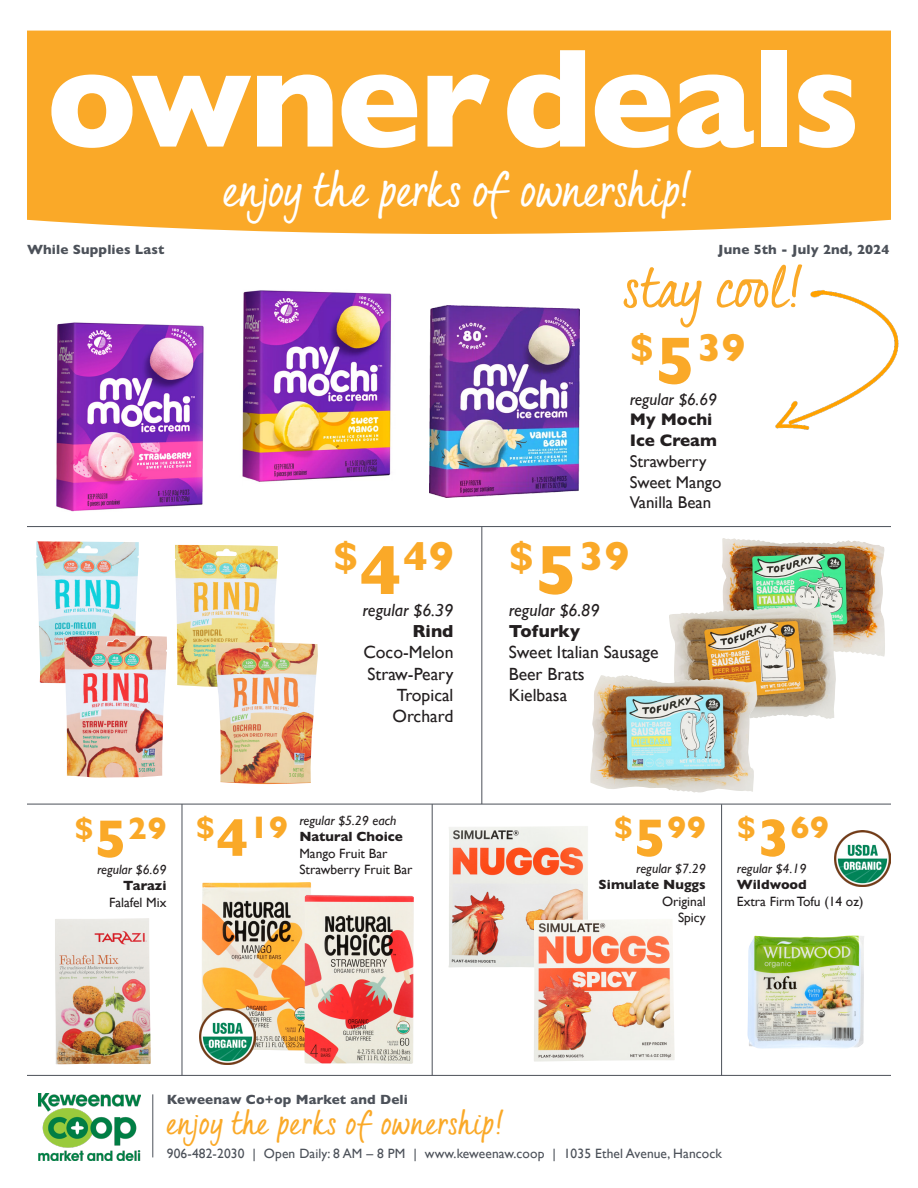
<style>
.page{position:relative;width:918px;height:1188px;background:#fff}
.page>*{position:absolute;margin:0;border:0;box-sizing:border-box;transform-origin:0 0}
.t1{font:800 142.35px "Gill Sans";letter-spacing:-.02em;color:#fff}
.t2{font:57px "Quintus";color:#faa928}
.t3{font:48.15px "Quintus";letter-spacing:.01em;color:#fff}
.t4{font:800 41.25px "Gill Sans";color:#faa928}
.t5{font:800 39.6px "Gill Sans";color:#faa928}
.FOOTER_centered_copy{font:33px "Quintus";letter-spacing:.03em;color:#faa928}
.t6{font:800 31.5px "Gill Sans";letter-spacing:.025em;color:#faa928}
.t7{font:17.7px "Gill Sans";color:#231f20}
.t8{font:italic 17.7px "Gill Sans";color:#231f20}
.t9{font:800 17.7px "Gill Sans";color:#231f20}
.t10{font:16.95px "Gill Sans";color:#231f20}
.t11{font:800 16.95px "Gill Sans";color:#231f20}
.t12{font:italic 16.95px "Gill Sans";color:#231f20}
.t13{font:13.5px "Gill Sans";color:#231f20}
.FOOTER_centered_copy-2{font:13.5px "Gill Sans";letter-spacing:.01em;color:#4c5159}
.FOOTER_centered_copy-3{font:800 13.5px "Gill Sans";letter-spacing:.01em;color:#4c5159}
.t14{font:italic 13.5px "Gill Sans";color:#231f20}
.t15{font:800 13.5px "Gill Sans";color:#231f20}
.s1{font-size:70.65px}
.s2{font-size:54px}
.s3{font-size:67.95px}
</style>
<div class="page">
<div style="left:27px;top:31px;width:864px;height:203px;background:#faa928"></div>
<hr style="left:27px;top:1075px;width:864px;height:1px;background:#4c5159">
<hr style="left:482px;top:527px;width:1px;height:277px;background:#4c5159">
<hr style="left:432px;top:804px;width:1px;height:271px;background:#4c5159">
<hr style="left:182px;top:804px;width:1px;height:271px;background:#4c5159">
<hr style="left:721px;top:804px;width:1px;height:272px;background:#4c5159">
<hr style="left:27px;top:804px;width:864px;height:1px;background:#4c5159">
<hr style="left:27px;top:526px;width:864px;height:1px;background:#4c5159">
<img style="left:38px;top:1094px;width:103px;height:67px">
<hr style="left:153px;top:1094px;width:1px;height:63px;background:#4c5159">
<img style="left:747px;top:936px;width:117px;height:113px">
<img style="left:242px;top:290px;width:150px;height:192px">
<img style="left:56px;top:322px;width:148px;height:190px">
<img style="left:429px;top:305px;width:150px;height:192px">
<img style="left:775px;top:290px;width:124px;height:140px">
<img style="left:36px;top:541px;width:103px;height:142px">
<img style="left:64px;top:635px;width:103px;height:143px">
<img style="left:175px;top:545px;width:103px;height:142px">
<img style="left:215px;top:642px;width:103px;height:142px">
<img style="left:722px;top:539px;width:163px;height:118px">
<img style="left:669px;top:606px;width:152px;height:112px">
<img style="left:590px;top:675px;width:167px;height:118px">
<img style="left:55px;top:918px;width:96px;height:147px">
<img style="left:449px;top:826px;width:139px;height:142px">
<img style="left:534px;top:919px;width:141px;height:143px">
<img style="left:202px;top:882px;width:109px;height:169px">
<img style="left:304px;top:895px;width:110px;height:169px">
<img style="left:199px;top:1008px;width:56px;height:56px">
<img style="left:835px;top:830px;width:55px;height:56px">
<p class="t1" style="left:46px;top:15px;width:816px">owner deals</p>
<p class="t3" style="left:224px;top:152px;width:472px">enjoy the perks of ownership!</p>
<p class="FOOTER_centered_copy-3" style="left:27px;top:242px;width:139px">While Supplies Last</p>
<p class="t4" style="left:333px;top:532px;width:122px">$<span class="s1">4</span>49</p>
<p class="t8" style="left:363px;top:599px;width:92px">regular $6.39</p>
<p class="t9" style="left:412px;top:621px;width:43px">Rind</p>
<p class="t7" style="left:363px;top:642px;width:92px">Coco-Melon</p>
<p class="t7" style="left:367px;top:663px;width:88px">Straw-Peary</p>
<p class="t7" style="left:397px;top:684px;width:58px">Tropical</p>
<p class="t7" style="left:393px;top:706px;width:62px">Orchard</p>
<p class="t6" style="left:74px;top:810px;width:94px">$<span class="s2">5</span>29</p>
<p class="t14" style="left:97px;top:861px;width:71px">regular $6.69</p>
<p class="t15" style="left:123px;top:878px;width:45px">Tarazi</p>
<p class="t13" style="left:109px;top:894px;width:59px">Falafel Mix</p>
<p class="t6" style="left:196px;top:809px;width:94px">$<span class="s2">4</span>19</p>
<p class="t14" style="left:299px;top:812px;width:99px">regular $5.29 each</p>
<p class="t15" style="left:299px;top:829px;width:105px">Natural Choice</p>
<p class="t13" style="left:299px;top:845px;width:90px">Mango Fruit Bar</p>
<p class="t13" style="left:299px;top:862px;width:115px">Strawberry Fruit Bar</p>
<p class="FOOTER_centered_copy-3" style="left:718px;top:242px;width:173px">June 5th - July 2nd, 2024</p>
<p class="t2" style="left:623px;top:243px;width:184px">stay cool!</p>
<p class="t5" style="left:630px;top:325px;width:117px">$<span class="s3">5</span>39</p>
<p class="t12" style="left:630px;top:389px;width:89px">regular $6.69</p>
<p class="t11" style="left:630px;top:410px;width:84px">My Mochi</p>
<p class="t11" style="left:630px;top:430px;width:89px">Ice Cream</p>
<p class="t10" style="left:630px;top:451px;width:78px">Strawberry</p>
<p class="t10" style="left:630px;top:472px;width:93px">Sweet Mango</p>
<p class="t10" style="left:630px;top:493px;width:83px">Vanilla Bean</p>
<p class="t4" style="left:509px;top:532px;width:122px">$<span class="s1">5</span>39</p>
<p class="t8" style="left:509px;top:599px;width:92px">regular $6.89</p>
<p class="t9" style="left:509px;top:621px;width:73px">Tofurky</p>
<p class="t7" style="left:509px;top:642px;width:151px">Sweet Italian Sausage</p>
<p class="t7" style="left:509px;top:663px;width:77px">Beer Brats</p>
<p class="t7" style="left:509px;top:684px;width:60px">Kielbasa</p>
<p class="t6" style="left:614px;top:809px;width:94px">$<span class="s2">5</span>99</p>
<p class="t14" style="left:636px;top:860px;width:71px">regular $7.29</p>
<p class="t15" style="left:599px;top:877px;width:109px">Simulate Nuggs</p>
<p class="t13" style="left:662px;top:893px;width:45px">Original</p>
<p class="t13" style="left:678px;top:910px;width:29px">Spicy</p>
<p class="t6" style="left:737px;top:809px;width:94px">$<span class="s2">3</span>69</p>
<p class="t14" style="left:737px;top:860px;width:71px">regular $4.19</p>
<p class="t15" style="left:737px;top:877px;width:71px">Wildwood</p>
<p class="t13" style="left:737px;top:893px;width:128px">Extra Firm Tofu (14 oz)</p>
<p class="FOOTER_centered_copy-3" style="left:167px;top:1091px;width:243px">Keweenaw Co+op Market and Deli</p>
<p class="FOOTER_centered_copy" style="left:167px;top:1097px;width:340px">enjoy the perks of ownership!</p>
<p class="FOOTER_centered_copy-2" style="left:167px;top:1145px;width:557px">906-482-2030 | Open Daily: 8 AM – 8 PM | www.keweenaw.coop | 1035 Ethel Avenue, Hancock</p>
</div>
